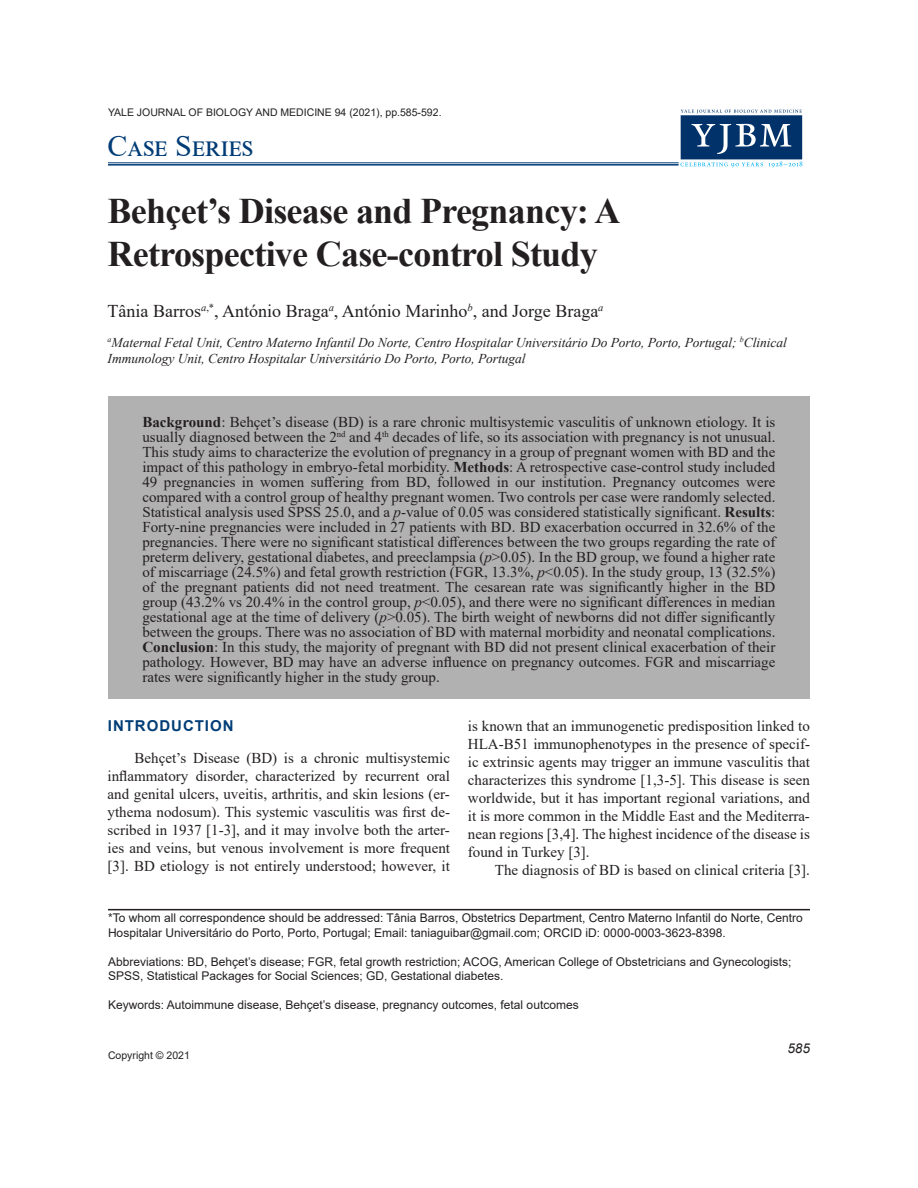
<style>
.page{position:relative;width:918px;height:1188px;background:#fff}
.page>*{position:absolute;margin:0;border:0;box-sizing:border-box;transform-origin:0 0}
.t1{font:700 36px/43.2px "Times New Roman";letter-spacing:-.02em;color:#231f20}
.t2{font:30px "Times New Roman";color:#013c76}
.t3{font:18px "Times New Roman";color:#231f20}
.t4{font:15px/15px "Times New Roman";color:#231f20;text-align:justify}
.t5{font:700 15px "Arial";letter-spacing:.065em;color:#003d76}
.t6{font:italic 13.5px/16.2px "Times New Roman";letter-spacing:-.005em;color:#231f20}
.t7{font:italic 13.5px "Arial";color:#231f20}
.t8{font:12px/14.4px "Arial";color:#231f20}
.t9{font:10.5px "Arial";color:#231f20}
.s1{font-weight:700}
.s2{font-style:italic}
</style>
<div class="page">
<svg style="left:680px;top:110px;width:122px;height:58px"></svg>
<hr style="left:108px;top:163px;width:571px;height:1px;background:#013c76">
<hr style="left:108px;top:164px;width:571px;height:2px;background:#013c76">
<div style="left:108px;top:396px;width:702px;height:303px;background:#b2b1b1"></div>
<hr style="left:108px;top:909px;width:702px;height:1px;background:#231f20">
<p class="t9" style="left:108px;top:105px;width:335px">YALE JOURNAL OF BIOLOGY AND MEDICINE 94 (2021), pp.585-592.</p>
<h2 class="t2" style="left:108px;top:124px;width:147px">Case Series</h2>
<h1 class="t1" style="left:108px;top:188px;width:514px">Behçet’s Disease and Pregnancy: A<br>Retrospective Case-control Study</h1>
<p class="t3" style="left:108px;top:298px;width:497px">Tânia Barros<sup>a</sup><sup>,*</sup>, António Braga<sup>a</sup>, António Marinho<sup>b</sup>, and Jorge Braga<sup>a</sup></p>
<p class="t6" style="left:108px;top:334px;width:681px"><sup>a</sup>Maternal Fetal Unit, Centro Materno Infantil Do Norte, Centro Hospitalar Universitário Do Porto, Porto, Portugal; <sup>b</sup>Clinical<br>Immunology Unit, Centro Hospitalar Universitário Do Porto, Porto, Portugal</p>
<p class="t4" style="left:142px;top:414px;width:635px"><span class="s1">Background</span>: Behçet’s disease (BD) is a rare chronic multisystemic vasculitis of unknown etiology. It is usually diagnosed between the 2<sup>nd</sup> and 4<sup>th</sup> decades of life, so its association with pregnancy is not unusual.<br>This study aims to characterize the evolution of pregnancy in a group of pregnant women with BD and the impact of this pathology in embryo-fetal morbidity. <span class="s1">Methods</span>: A retrospective case-control study included 49 pregnancies in women suffering from BD, followed in our institution. Pregnancy outcomes were compared with a control group of healthy pregnant women. Two controls per case were randomly selected.<br>Statistical analysis used SPSS 25.0, and a <span class="s2">p</span>-value of 0.05 was considered statistically significant. <span class="s1">Results</span>:<br>Forty-nine pregnancies were included in 27 patients with BD. BD exacerbation occurred in 32.6% of the pregnancies. There were no significant statistical differences between the two groups regarding the rate of preterm delivery, gestational diabetes, and preeclampsia (<span class="s2">p</span>&gt;0.05). In the BD group, we found a higher rate of miscarriage (24.5%) and fetal growth restriction (FGR, 13.3%, <span class="s2">p</span>&lt;0.05). In the study group, 13 (32.5%) of the pregnant patients did not need treatment. The cesarean rate was significantly higher in the BD group (43.2% vs 20.4% in the control group, <span class="s2">p</span>&lt;0.05), and there were no significant differences in median gestational age at the time of delivery (<span class="s2">p</span>&gt;0.05). The birth weight of newborns did not differ significantly between the groups. There was no association of BD with maternal morbidity and neonatal complications.<br><span class="s1">Conclusion</span>: In this study, the majority of pregnant with BD did not present clinical exacerbation of their pathology. However, BD may have an adverse influence on pregnancy outcomes. FGR and miscarriage rates were significantly higher in the study group.</p>
<p class="t5" style="left:108px;top:715px;width:127px">INTRODUCTION</p>
<p class="t4" style="left:108px;top:748px;width:344px;line-height:18px;text-indent:27px">Behçet’s Disease (BD) is a chronic multisystemic inflammatory disorder, characterized by recurrent oral and genital ulcers, uveitis, arthritis, and skin lesions (er&shy;ythema nodosum). This systemic vasculitis was first de&shy;scribed in 1937 [1-3], and it may involve both the arter&shy;ies and veins, but venous involvement is more frequent [3]. BD etiology is not entirely understood; however, it</p>
<p class="t4" style="left:468px;top:716px;width:344px;line-height:18px">is known that an immunogenetic predisposition linked to HLA-B51 immunophenotypes in the presence of specif&shy;ic extrinsic agents may trigger an immune vasculitis that characterizes this syndrome [1,3-5]. This disease is seen worldwide, but it has important regional variations, and it is more common in the Middle East and the Mediterra&shy;nean regions [3,4]. The highest incidence of the disease is found in Turkey [3].</p>
<p class="t4" style="left:495px;top:862px;width:316px">The diagnosis of BD is based on clinical criteria [3].</p>
<p class="t8" style="left:108px;top:911px;width:696px">*To whom all correspondence should be addressed: Tânia Barros, Obstetrics Department, Centro Materno Infantil do Norte, Centro<br>Hospitalar Universitário do Porto, Porto, Portugal; Email: taniaguibar@gmail.com; ORCID iD: 0000-0003-3623-8398.</p>
<p class="t8" style="left:108px;top:954px;width:685px">Abbreviations: BD, Behçet’s disease; FGR, fetal growth restriction; ACOG, American College of Obstetricians and Gynecologists;<br>SPSS, Statistical Packages for Social Sciences; GD, Gestational diabetes.</p>
<p class="t8" style="left:108px;top:997px;width:472px">Keywords: Autoimmune disease, Behçet’s disease, pregnancy outcomes, fetal outcomes</p>
<p class="t9" style="left:108px;top:1048px;width:83px">Copyright © 2021</p>
<p class="t7" style="left:787px;top:1040px;width:24px">585</p>
</div>
